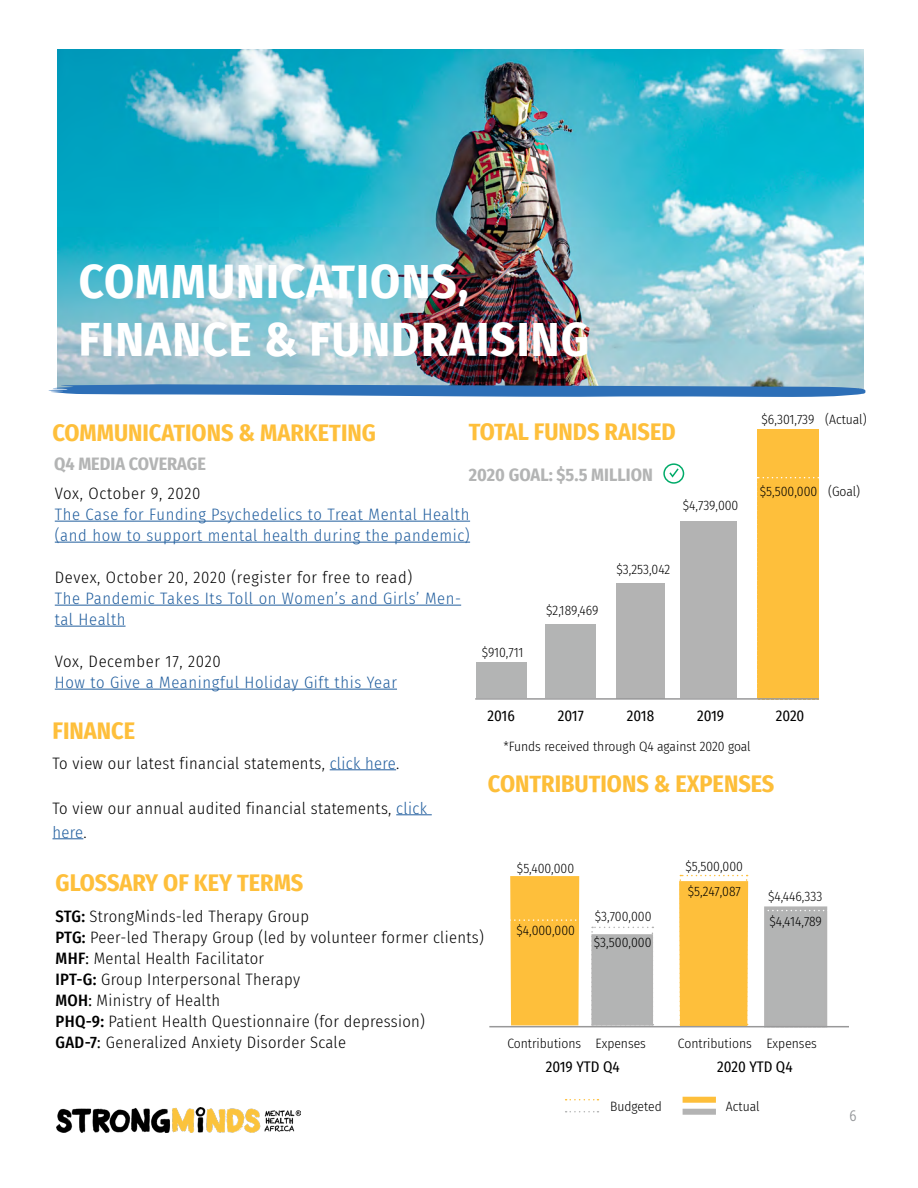
<style>
.page{position:relative;width:918px;height:1188px;background:#fff}
.page>*{position:absolute;margin:0;border:0;box-sizing:border-box;transform-origin:0 0}
.t1{font:700 48px/57.6px "Fira Sans Condensed";letter-spacing:.025em;color:#fff}
.t2{font:700 24px "Fira Sans Condensed";color:#febf3b}
.t3{font:700 24px "Fira Sans Condensed";color:#fdbe39}
.t4{font:700 18px "Fira Sans Condensed";color:#b3b4b4}
.t5{font:300 16.5px/21px "Fira Sans Condensed";letter-spacing:.02em;color:#000}
.t6{font:300 16.5px/21px "Fira Sans Condensed";letter-spacing:.04em;color:#215e9e}
.t7{font:300 16.5px "Fira Sans Condensed";letter-spacing:.04em;color:#000}
.t8{font:15px "Fira Sans Condensed";color:#000}
.t9{font:15px "Museo Sans Cond 300";color:#939598}
.t10{font:300 13.5px/25.8px "Fira Sans Condensed";color:#000}
.s1{color:#215e9e}
.s2{font-weight:500}
.s3{font-weight:400}
</style>
<div class="page">
<img style="left:56px;top:1108px;width:245px;height:24px">
<img style="left:57px;top:49px;width:807px;height:335px">
<svg style="left:48px;top:384px;width:817px;height:13px;background:#5085bd"></svg>
<hr style="left:330px;top:769px;width:66px;height:1px;background:#215e9e">
<hr style="left:396px;top:814px;width:36px;height:1px;background:#215e9e">
<hr style="left:52px;top:838px;width:31px;height:1px;background:#215e9e">
<svg style="left:566px;top:1099px;width:32px;height:1px"></svg>
<svg style="left:566px;top:1111px;width:32px;height:1px"></svg>
<div style="left:683px;top:1097px;width:33px;height:6px;background:#febf3b"></div>
<div style="left:683px;top:1109px;width:33px;height:6px;background:#b3b3b3"></div>
<svg style="left:591px;top:927px;width:62px;height:98px;background:#b8b9b9"></svg>
<svg style="left:507px;top:876px;width:74px;height:152px;background:#fdc44c"></svg>
<hr style="left:55px;top:521px;width:415px;height:1px;background:#215e9e">
<hr style="left:55px;top:542px;width:415px;height:1px;background:#215e9e">
<hr style="left:55px;top:605px;width:406px;height:1px;background:#215e9e">
<hr style="left:55px;top:626px;width:71px;height:1px;background:#215e9e">
<hr style="left:55px;top:689px;width:342px;height:1px;background:#215e9e">
<div style="left:476px;top:662px;width:50px;height:36px;background:#b3b4b4"></div>
<div style="left:546px;top:624px;width:50px;height:74px;background:#b3b4b4"></div>
<div style="left:616px;top:583px;width:49px;height:116px;background:#b3b3b3"></div>
<div style="left:680px;top:522px;width:56px;height:176px;background:#b3b3b3"></div>
<div style="left:758px;top:429px;width:61px;height:271px;background:#febf3b"></div>
<svg style="left:764px;top:906px;width:63px;height:4px"></svg>
<div style="left:764px;top:910px;width:64px;height:116px;background:#b3b4b4"></div>
<svg style="left:679px;top:875px;width:70px;height:151px;background:#fdc246"></svg>
<hr style="left:489px;top:1026px;width:360px;height:1px;background:#989899">
<svg style="left:757px;top:477px;width:62px;height:221px"></svg>
<hr style="left:475px;top:698px;width:344px;height:2px;background:#989899">
<div style="left:663px;top:463px;width:21px;height:21px;border:2px solid #00ab69;border-radius:50%"></div>
<svg style="left:669px;top:467px;width:11px;height:11px"></svg>
<h1 class="t1" style="left:79px;top:250px;width:512px">COMMUNICATIONS,<br>FINANCE &amp; FUNDRAISING</h1>
<h2 class="t2" style="left:52px;top:413px;width:325px">COMMUNICATIONS &amp; MARKETING</h2>
<p class="t4" style="left:54px;top:448px;width:154px">Q4 MEDIA COVERAGE</p>
<h2 class="t2" style="left:469px;top:412px;width:208px">TOTAL FUNDS RAISED</h2>
<p class="t4" style="left:469px;top:459px;width:185px">2020 GOAL: $5.5 MILLION</p>
<p class="t7" style="left:55px;top:482px;width:147px">Vox, October 9, 2020</p>
<p class="t6" style="left:55px;top:504px;width:416px">The Case for Funding Psychedelics to Treat Mental Health (and how to support mental health during the pandemic)</p>
<p class="t7" style="left:55px;top:566px;width:359px">Devex, October 20, 2020 (register for free to read)</p>
<p class="t6" style="left:55px;top:588px;width:408px">The Pandemic Takes Its Toll on Women’s and Girls’ Men&shy;tal Health</p>
<p class="t7" style="left:55px;top:650px;width:167px">Vox, December 17, 2020</p>
<p class="t6" style="left:55px;top:672px;width:344px">How to Give a Meaningful Holiday Gift this Year</p>
<p class="t10" style="left:482px;top:639px;width:43px">$910,711</p>
<p class="t10" style="left:546px;top:597px;width:54px">$2,189,469</p>
<p class="t10" style="left:617px;top:557px;width:55px">$3,253,042</p>
<p class="t10" style="left:683px;top:492px;width:57px">$4,739,000</p>
<h2 class="t2" style="left:52px;top:710px;width:84px">FINANCE</h2>
<p class="t8" style="left:488px;top:704px;width:29px">2016</p>
<p class="t8" style="left:558px;top:704px;width:27px">2017</p>
<p class="t8" style="left:627px;top:704px;width:29px">2018</p>
<p class="t8" style="left:697px;top:704px;width:29px">2019</p>
<p class="t10" style="left:503px;top:733px;width:249px">*Funds received through Q4 against 2020 goal</p>
<p class="t10" style="left:762px;top:406px;width:54px">$6,301,739</p>
<p class="t10" style="left:760px;top:479px;width:59px">$5,500,000</p>
<p class="t8" style="left:776px;top:704px;width:30px">2020</p>
<p class="t5" style="left:52px;top:752px;width:348px">To view our latest financial statements, <span class="s1">click here</span>.</p>
<p class="t5" style="left:52px;top:796px;width:376px;line-height:24px">To view our annual audited financial statements, <span class="s1">click here</span>.</p>
<h2 class="t3" style="left:488px;top:763px;width:288px">CONTRIBUTIONS &amp; EXPENSES</h2>
<p class="t10" style="left:825px;top:407px;width:43px">(Actual)</p>
<p class="t10" style="left:828px;top:478px;width:34px">(Goal)</p>
<h2 class="t2" style="left:56px;top:863px;width:249px">GLOSSARY OF KEY TERMS</h2>
<p class="t5" style="left:56px;top:906px;width:430px"><span class="s2">STG:</span> StrongMinds-led Therapy Group<br><span class="s2">PTG:</span> Peer-led Therapy Group (led by volunteer former clients)<br><span class="s2">MHF</span><span class="s3">:</span> Mental Health Facilitator<br><span class="s2">IPT-G:</span> Group Interpersonal Therapy<br><span class="s2">MOH</span><span class="s3">:</span> Ministry of Health<br><span class="s2">PHQ-9:</span> Patient Health Questionnaire (for depression)<br><span class="s2">GAD-7</span><span class="s3">:</span> Generalized Anxiety Disorder Scale</p>
<p class="t10" style="left:517px;top:855px;width:59px">$5,400,000</p>
<p class="t10" style="left:516px;top:918px;width:60px">$4,000,000</p>
<p class="t10" style="left:594px;top:904px;width:59px">$3,700,000 $3,500,000</p>
<p class="t10" style="left:685px;top:853px;width:59px">$5,500,000</p>
<p class="t10" style="left:688px;top:878px;width:54px">$5,247,087</p>
<p class="t10" style="left:768px;top:884px;width:56px">$4,446,333</p>
<p class="t10" style="left:770px;top:908px;width:54px">$4,414,789</p>
<p class="t10" style="left:507px;top:1030px;width:140px">Contributions Expenses</p>
<p class="t10" style="left:678px;top:1030px;width:140px">Contributions Expenses</p>
<p class="t8" style="left:546px;top:1056px;width:76px">2019 YTD Q4</p>
<p class="t8" style="left:717px;top:1056px;width:77px">2020 YTD Q4</p>
<p class="t10" style="left:610px;top:1094px;width:53px">Budgeted</p>
<p class="t10" style="left:726px;top:1094px;width:35px">Actual</p>
<p class="t9" style="left:850px;top:1108px;width:9px">6</p>
</div>
